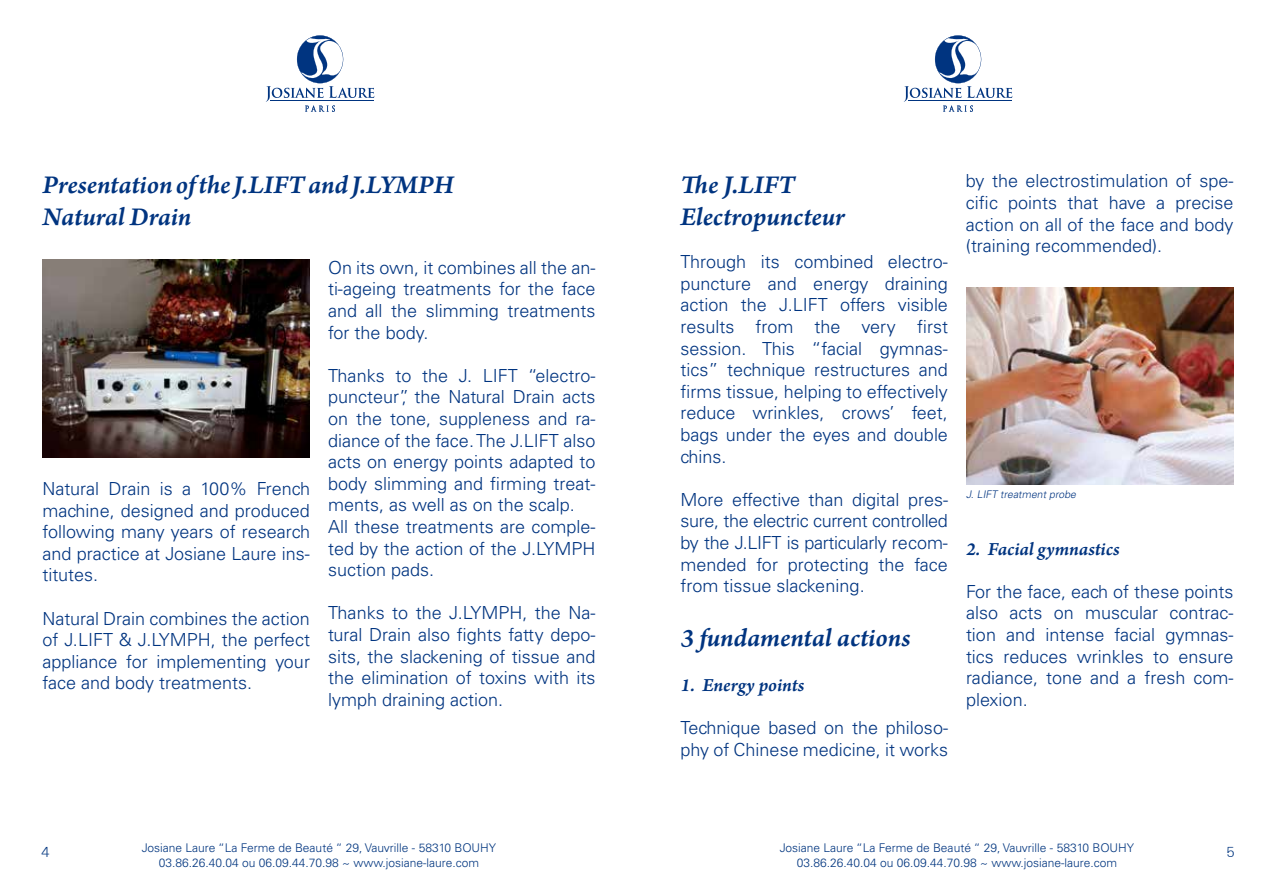
<style>
.page{position:relative;width:1276px;height:893px;background:#fff}
.page>*{position:absolute;margin:0;border:0;box-sizing:border-box;transform-origin:0 0}
.t1{font:27px/32.4px "Arno Pro Smbd Italic Sm Text";letter-spacing:-.005em;color:#003480}
.t2{font:19.5px "Arno Pro Smbd Italic Sm Text";letter-spacing:-.005em;color:#003480}
.t3{font:300 18px/21.6px "Univers LT Std";color:#003480;text-align:justify}
.t4{font:300 15px "Universal";color:#01357f}
.t5{font:300 12px/14.4px "Univers LT Std";color:#01357f;text-align:center}
.t6{font:italic 300 10.5px "Univers LT Std";color:#003480}
.s1{color:#003480}
</style>
<div class="page">
<svg style="left:266px;top:35px;width:108px;height:77px"></svg>
<svg style="left:904px;top:35px;width:108px;height:77px"></svg>
<img style="left:43px;top:259px;width:267px;height:198px">
<img style="left:966px;top:287px;width:267px;height:198px">
<h1 class="t1" style="left:43px;top:169px;width:413px">Presentation of the J.LIFT and J.LYMPH<br>Natural Drain</h1>
<p class="t3" style="left:43px;top:478px;width:269px">Natural Drain is a 100% French machine, designed and produced following many years of research and practice at Josiane Laure ins&shy;titutes.</p>
<p class="t3" style="left:43px;top:607px;width:269px">Natural Drain combines the action of J.LIFT &amp; J.LYMPH, the perfect appliance for implementing your face and body treatments.</p>
<p class="t3" style="left:328px;top:257px;width:269px">On its own, it combines all the an&shy;ti-ageing treatments for the face and all the slimming treatments for the body.</p>
<p class="t3" style="left:328px;top:365px;width:269px;text-align:left">Thanks to the J. LIFT “electro&shy;puncteur”, the Natural Drain acts on the tone, suppleness and ra&shy;diance of the face. The J.LIFT also acts on energy points adapted to body slimming and firming treat&shy;ments, as well as on the scalp.<br>All these treatments are comple&shy;ted by the action of the J.LYMPH suction pads.</p>
<p class="t3" style="left:328px;top:602px;width:269px">Thanks to the J.LYMPH, the Na&shy;tural Drain also fights fatty depo&shy;sits, the slackening of tissue and the elimination of toxins with its lymph draining action.</p>
<h1 class="t1" style="left:680px;top:169px;width:166px">The J.LIFT<br>Electropuncteur</h1>
<p class="t3" style="left:680px;top:251px;width:269px">Through its combined electro&shy;puncture and energy draining action the J.LIFT offers visible results from the very first session. This “facial gymnas&shy;tics” technique restructures and firms tissue, helping to effectively reduce wrinkles, crows’ feet, bags under the eyes and double chins.</p>
<p class="t3" style="left:680px;top:489px;width:269px">More effective than digital pres&shy;sure, the electric current controlled by the J.LIFT is particularly recom&shy;mended for protecting the face from tissue slackening.</p>
<h1 class="t1" style="left:680px;top:623px;width:231px">3 fundamental actions</h1>
<p class="t2" style="left:680px;top:674px;width:125px">1. Energy points</p>
<p class="t3" style="left:680px;top:717px;width:269px">Technique based on the philoso&shy;phy of Chinese medicine, it works</p>
<p class="t3" style="left:966px;top:170px;width:269px">by the electrostimulation of spe&shy;cific points that have a precise action on all of the face and body (training recommended).</p>
<p class="t6" style="left:966px;top:488px;width:114px">J. LIFT treatment probe</p>
<p class="t2" style="left:966px;top:537px;width:155px">2. Facial gymnastics</p>
<p class="t3" style="left:966px;top:581px;width:269px">For the face, each of these points also acts on muscular contrac&shy;tion and intense facial gymnas&shy;tics reduces wrinkles to ensure radiance, tone and a fresh com&shy;plexion.</p>
<p class="t5" style="left:142px;top:841px;width:356px">Josiane Laure <span class="s1">“La Ferme de Beauté “</span> 29, Vauvrille - 58310 BOUHY<br>03.86.26.40.04 ou 06.09.44.70.98 ~ www.josiane-laure.com</p>
<p class="t5" style="left:780px;top:841px;width:356px">Josiane Laure <span class="s1">“La Ferme de Beauté “</span> 29, Vauvrille - 58310 BOUHY<br>03.86.26.40.04 ou 06.09.44.70.98 ~ www.josiane-laure.com</p>
<p class="t4" style="left:41px;top:844px;width:9px">4</p>
<p class="t4" style="left:1226px;top:844px;width:9px">5</p>
</div>
